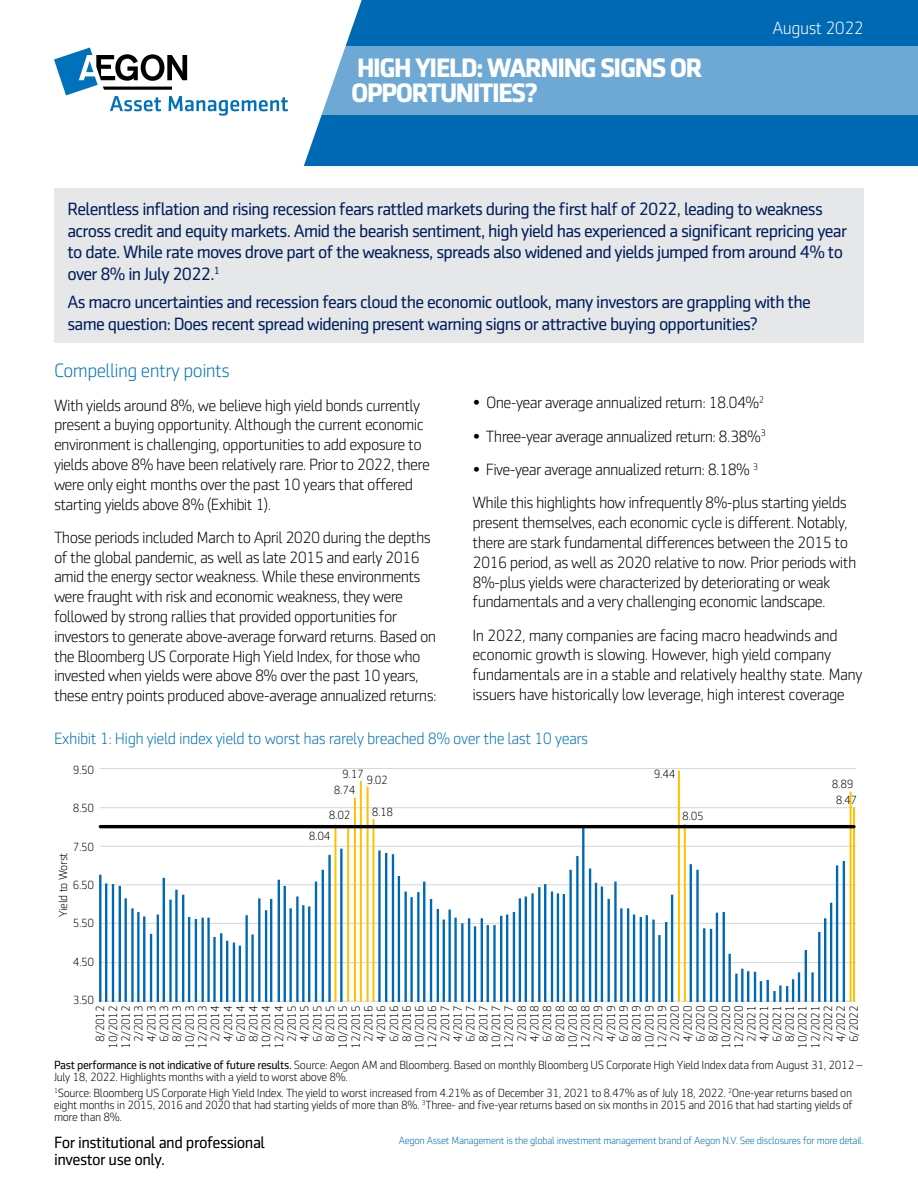
<style>
.page{position:relative;width:918px;height:1188px;background:#fff}
.page>*{position:absolute;margin:0;border:0;box-sizing:border-box;transform-origin:0 0}
.t1{font:700 27px/25.5px "Sentico Sans DT";letter-spacing:-.05em;color:#fff}
.t2{font:300 19.5px "Sentico Sans DT";letter-spacing:-.03em;color:#0072bc}
.t3{font:18px/21.6px "Sentico Sans DT";letter-spacing:-.04em;color:#001f5b}
.t4{font:300 18px "Sentico Sans DT";letter-spacing:-.03em;color:#fff}
.t5{font:300 16.5px/19.8px "Sentico Sans DT";letter-spacing:-.04em;color:#000}
.t6{font:300 16.5px "Sentico Sans DT";letter-spacing:-.03em;color:#0072bc}
.t7{font:16.5px/16.5px "Sentico Sans DT";letter-spacing:-.03em;color:#000}
.t8{font:300 12px/12.8px "Sentico Sans DT";letter-spacing:-.03em;color:#000;text-align:center}
.t9{font:300 10.5px "Sentico Sans DT";letter-spacing:-.03em;color:#0069b4}
.s1{font-weight:400}
</style>
<div class="page">
<svg style="left:54px;top:47px;width:234px;height:69px"></svg>
<div style="left:304px;top:0;width:614px;height:166px;background:#0069b4"></div>
<div style="left:313px;top:46px;width:605px;height:68px;background:#6da9d4"></div>
<div style="left:54px;top:189px;width:810px;height:154px;background:#e6e7e8"></div>
<hr style="left:100px;top:1001px;width:756px;height:1px;background:#d9d9d9">
<hr style="left:100px;top:962px;width:756px;height:1px;background:#d9d9d9">
<hr style="left:100px;top:923px;width:756px;height:1px;background:#d9d9d9">
<hr style="left:100px;top:884px;width:756px;height:1px;background:#d9d9d9">
<hr style="left:100px;top:846px;width:756px;height:1px;background:#d9d9d9">
<hr style="left:100px;top:807px;width:756px;height:1px;background:#d9d9d9">
<hr style="left:100px;top:768px;width:756px;height:1px;background:#d9d9d9">
<div style="left:354px;top:798px;width:2px;height:204px;border:1px solid #ffc000"></div>
<div style="left:360px;top:781px;width:2px;height:221px;border:1px solid #ffc000"></div>
<div style="left:367px;top:787px;width:2px;height:215px;border:1px solid #ffc000"></div>
<div style="left:373px;top:819px;width:2px;height:183px;border:1px solid #ffc000"></div>
<div style="left:678px;top:770px;width:2px;height:232px;border:1px solid #ffc000"></div>
<div style="left:684px;top:824px;width:2px;height:178px;border:1px solid #ffc000"></div>
<div style="left:850px;top:792px;width:2px;height:210px;border:1px solid #ffc000"></div>
<div style="left:853px;top:808px;width:2px;height:194px;border:1px solid #ffc000"></div>
<svg style="left:98px;top:827px;width:748px;height:175px"></svg>
<hr style="left:100px;top:825px;width:754px;height:3px;background:#000">
<h1 class="t1" style="left:351px;top:55px;width:353px">HIGH YIELD: WARNING SIGNS OR<br>OPPORTUNITIES?</h1>
<p class="t4" style="left:773px;top:18px;width:93px">August 2022</p>
<p class="t3" style="left:68px;top:198px;width:781px">Relentless inflation and rising recession fears rattled markets during the first half of 2022, leading to weakness across credit and equity markets. Amid the bearish sentiment, high yield has experienced a significant repricing year to date. While rate moves drove part of the weakness, spreads also widened and yields jumped from around 4% to over 8% in July 2022.<sup>1</sup></p>
<p class="t3" style="left:67px;top:291px;width:745px">As macro uncertainties and recession fears cloud the economic outlook, many investors are grappling with the same question: Does recent spread widening present warning signs or attractive buying opportunities?</p>
<p class="t2" style="left:54px;top:360px;width:177px">Compelling entry points</p>
<p class="t5" style="left:54px;top:395px;width:377px">With yields around 8%, we believe high yield bonds currently present a buying opportunity. Although the current economic environment is challenging, opportunities to add exposure to yields above 8% have been relatively rare. Prior to 2022, there were only eight months over the past 10 years that offered starting yields above 8% (Exhibit 1).</p>
<p class="t5" style="left:54px;top:528px;width:384px">Those periods included March to April 2020 during the depths of the global pandemic, as well as late 2015 and early 2016 amid the energy sector weakness. While these environments were fraught with risk and economic weakness, they were followed by strong rallies that provided opportunities for investors to generate above-average forward returns. Based on the Bloomberg US Corporate High Yield Index, for those who invested when yields were above 8% over the past 10 years, these entry points produced above-average annualized returns:</p>
<p class="t5" style="left:473px;top:393px;width:293px">• One-year average annualized return: 18.04%<sup>2</sup></p>
<p class="t5" style="left:472px;top:426px;width:295px">• Three-year average annualized return: 8.38%<sup>3</sup></p>
<p class="t5" style="left:473px;top:453px;width:376px;line-height:33.3px">• Five-year average annualized return: 8.18% <sup>3<br></sup>While this highlights how infrequently 8%-plus starting yields</p>
<p class="t5" style="left:473px;top:513px;width:385px">present themselves, each economic cycle is different. Notably, there are stark fundamental differences between the 2015 to 2016 period, as well as 2020 relative to now. Prior periods with 8%-plus yields were characterized by deteriorating or weak fundamentals and a very challenging economic landscape.</p>
<p class="t5" style="left:473px;top:625px;width:392px">In 2022, many companies are facing macro headwinds and economic growth is slowing. However, high yield company fundamentals are in a stable and relatively healthy state. Many issuers have historically low leverage, high interest coverage</p>
<p class="t6" style="left:54px;top:729px;width:536px">Exhibit 1: High yield index yield to worst has rarely breached 8% over the last 10 years</p>
<p class="t8" style="left:73px;top:763px;width:23px">9.50</p>
<p class="t8" style="left:73px;top:802px;width:23px">8.50</p>
<p class="t8" style="left:73px;top:840px;width:23px">7.50</p>
<p class="t8" style="left:57px;top:917px;width:66px;rotate:-90deg">Yield to Worst</p>
<p class="t8" style="left:73px;top:879px;width:23px">6.50</p>
<p class="t8" style="left:73px;top:917px;width:23px">5.50</p>
<p class="t8" style="left:73px;top:956px;width:23px">4.50</p>
<p class="t8" style="left:342px;top:768px;width:23px">9.17</p>
<p class="t8" style="left:366px;top:774px;width:23px">9.02</p>
<p class="t8" style="left:372px;top:806px;width:23px">8.18</p>
<p class="t8" style="left:334px;top:784px;width:23px">8.74</p>
<p class="t8" style="left:329px;top:809px;width:23px">8.02</p>
<p class="t8" style="left:309px;top:829px;width:23px">8.04</p>
<p class="t8" style="left:654px;top:768px;width:23px">9.44</p>
<p class="t8" style="left:682px;top:810px;width:23px">8.05</p>
<p class="t8" style="left:832px;top:776px;width:27px;line-height:16.4px">8.89<br>8.47</p>
<p class="t8" style="left:73px;top:994px;width:23px">3.50</p>
<p class="t8" style="left:94px;top:1049px;width:45px;rotate:-90deg">8/2012<br>10/2012<br>12/2012<br>2/2013<br>4/2013<br>6/2013<br>8/2013<br>10/2013<br>12/2013<br>2/2014<br>4/2014<br>6/2014<br>8/2014<br>10/2014<br>12/2014<br>2/2015<br>4/2015<br>6/2015<br>8/2015<br>10/2015<br>12/2015<br>2/2016<br>4/2016<br>6/2016<br>8/2016<br>10/2016<br>12/2016<br>2/2017<br>4/2017<br>6/2017<br>8/2017<br>10/2017<br>12/2017<br>2/2018<br>4/2018<br>6/2018<br>8/2018<br>10/2018<br>12/2018<br>2/2019<br>4/2019<br>6/2019<br>8/2019<br>10/2019<br>12/2019<br>2/2020<br>4/2020<br>6/2020<br>8/2020<br>10/2020<br>12/2020<br>2/2021<br>4/2021<br>6/2021<br>8/2021<br>10/2021<br>12/2021<br>2/2022<br>4/2022<br>6/2022</p>
<p class="t8" style="left:54px;top:1059px;width:810px;line-height:12px;text-align:left"><span class="s1">Past performance is not indicative of future results.</span> Source: Aegon AM and Bloomberg. Based on monthly Bloomberg US Corporate High Yield Index data from August 31, 2012 –<br>July 18, 2022. Highlights months with a yield to worst above 8%.</p>
<p class="t8" style="left:54px;top:1087px;width:800px;line-height:12px;text-align:justify"><sup>1</sup>Source: Bloomberg US Corporate High Yield Index. The yield to worst increased from 4.21% as of December 31, 2021 to 8.47% as of July 18, 2022. <sup>2</sup>One-year returns based on eight months in 2015, 2016 and 2020 that had starting yields of more than 8%. <sup>3</sup>Three- and five-year returns based on six months in 2015 and 2016 that had starting yields of more than 8%.</p>
<p class="t7" style="left:54px;top:1135px;width:213px">For institutional and professional investor use only.</p>
<p class="t9" style="left:399px;top:1135px;width:467px">Aegon Asset Management is the global investment management brand of Aegon N.V. See disclosures for more detail.</p>
</div>
